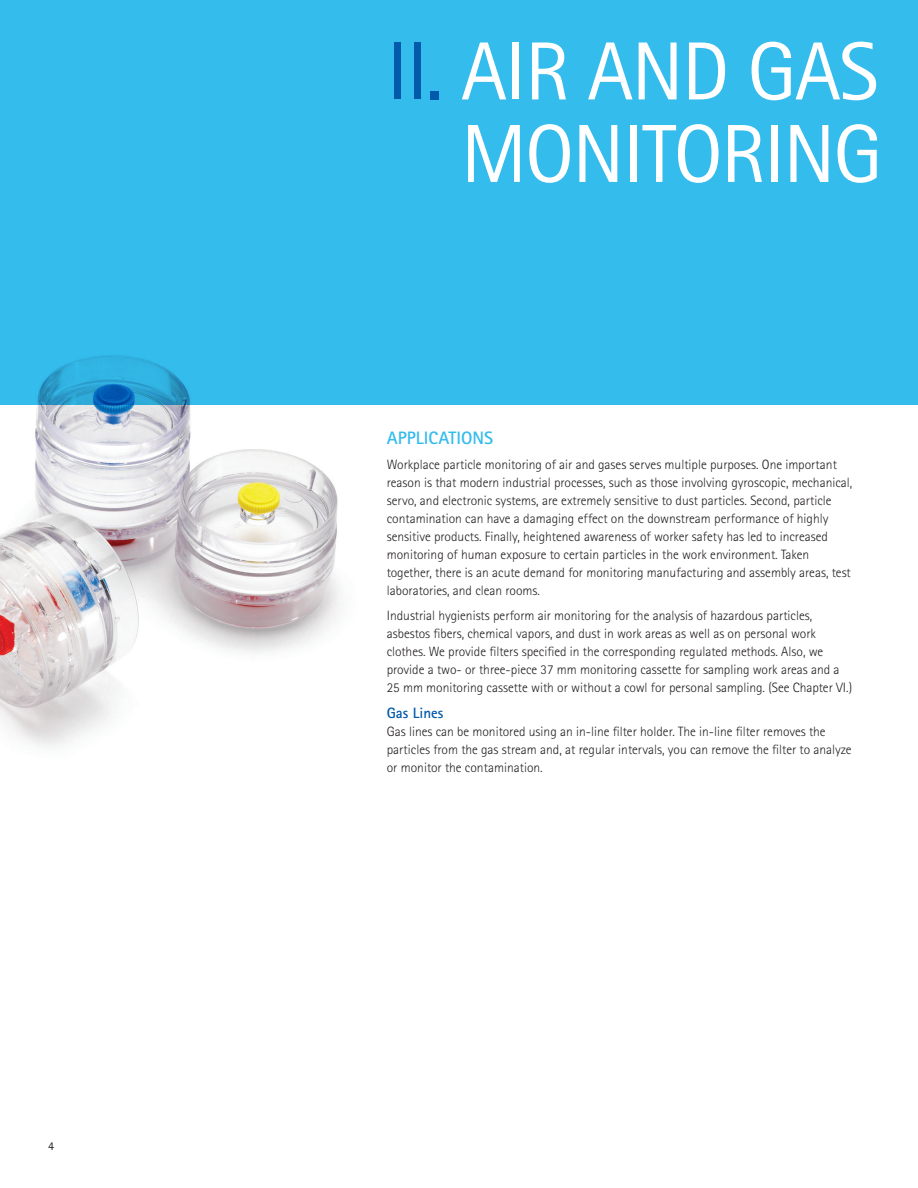
<style>
.page{position:relative;width:918px;height:1188px;background:#fff}
.page>*{position:absolute;margin:0;border:0;box-sizing:border-box;transform-origin:0 0}
.t1{font:82.5px/82.5px "Merck Sans Serif Pro";letter-spacing:-.02em;color:#fff;text-align:right}
.t2{font:700 18px "Merck Sans Serif Pro";color:#34bced}
.t3{font:700 15px "Merck Sans Serif Pro";color:#015aaa}
.t4{font:300 13.5px/18px "Merck Sans Serif Pro";color:#231f20}
.t5{font:12px "Merck Sans Serif Pro";color:#231f20}
.s1{color:#015aaa}
</style>
<div class="page">
<div style="left:0;top:0;width:918px;height:405px;background:#34bced"></div>
<img style="left:0;top:355px;width:340px;height:392px">
<p class="t5" style="left:48px;top:1139px;width:7px">4</p>
<h1 class="t1" style="left:387px;top:32px;width:497px"><span class="s1">II.</span> AIR AND GAS<br>MONITORING</h1>
<h2 class="t2" style="left:387px;top:427px;width:108px">APPLICATIONS</h2>
<p class="t4" style="left:387px;top:456px;width:467px">Workplace particle monitoring of air and gases serves multiple purposes. One important reason is that modern industrial processes, such as those involving gyroscopic, mechanical, servo, and electronic systems, are extremely sensitive to dust particles. Second, particle contamination can have a damaging effect on the downstream performance of highly sensitive products. Finally, heightened awareness of worker safety has led to increased monitoring of human exposure to certain particles in the work environment. Taken together, there is an acute demand for monitoring manufacturing and assembly areas, test laboratories, and clean rooms.</p>
<p class="t4" style="left:387px;top:606px;width:467px">Industrial hygienists perform air monitoring for the analysis of hazardous particles, asbestos fibers, chemical vapors, and dust in work areas as well as on personal work clothes. We provide filters specified in the corresponding regulated methods. Also, we provide a two- or three-piece 37 mm monitoring cassette for sampling work areas and a 25 mm monitoring cassette with or without a cowl for personal sampling. (See Chapter VI.)</p>
<p class="t3" style="left:387px;top:704px;width:58px">Gas Lines</p>
<p class="t4" style="left:387px;top:723px;width:466px">Gas lines can be monitored using an in-line filter holder. The in-line filter removes the particles from the gas stream and, at regular intervals, you can remove the filter to analyze or monitor the contamination.</p>
</div>
